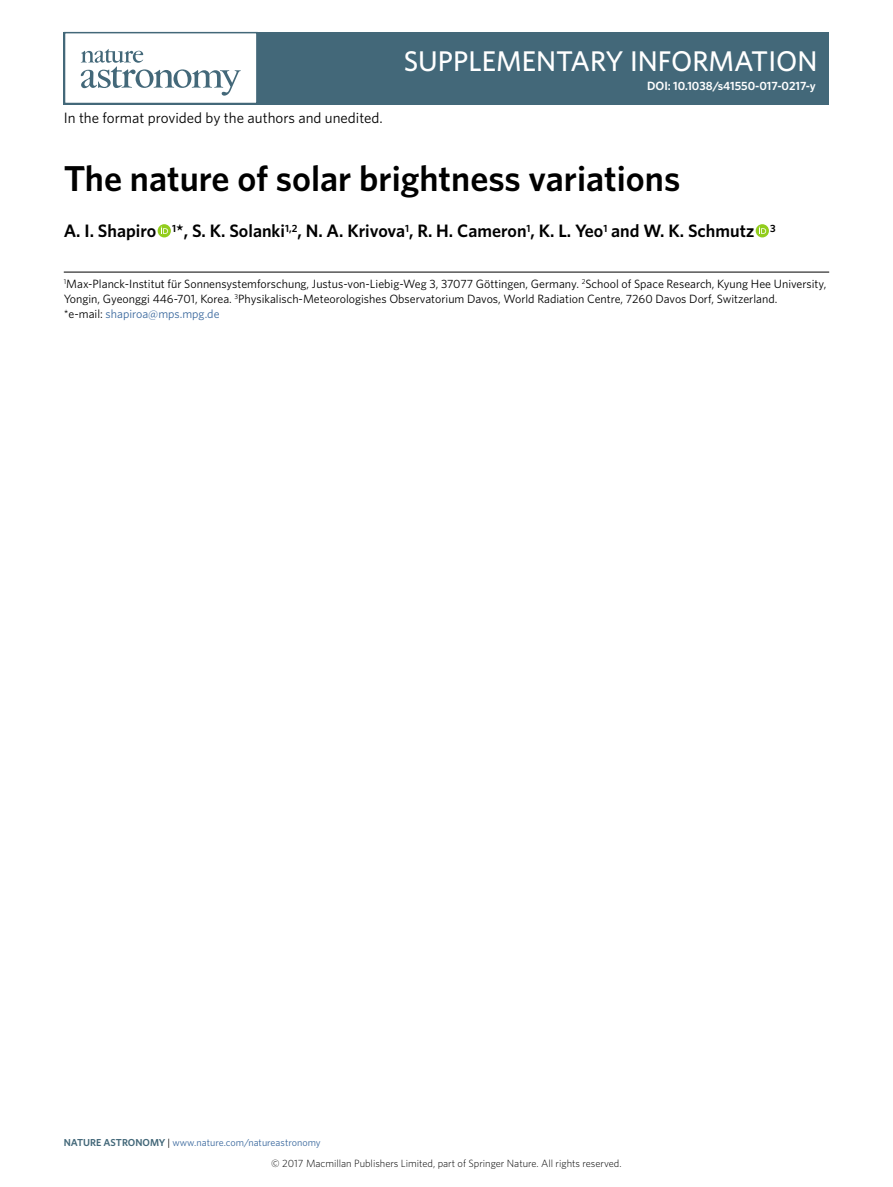
<style>
.page{position:relative;width:893px;height:1187px;background:#fff}
.page>*{position:absolute;margin:0;border:0;box-sizing:border-box;transform-origin:0 0}
.t1{font:600 36px "Whitney";color:#000}
.t2{font:500 30px "Whitney";color:#fff}
.t3{font:500 28.5px "Whitney";color:#fff}
.t4{font:600 18px "Whitney";color:#000}
.t5{font:15px "Whitney";color:#000}
.t6{font:12px/15px "Whitney";color:#000}
.t7{font:600 12px "Whitney";color:#fff}
.t8{font:300 10.5px "Whitney";color:#000}
.t9{font:10.2px "Whitney";color:#3b699e}
.s1{color:#3b699e}
.s2{font-weight:600;color:#436879}
.s3{color:#000}
</style>
<div class="page">
<div style="left:64px;top:32px;width:765px;height:72px;background:#436879"></div>
<div style="left:64px;top:32px;width:194px;height:72px;background:#fff;border:2px solid #436879"></div>
<svg style="left:81px;top:49px;width:160px;height:47px"></svg>
<hr style="left:64px;top:272px;width:765px;height:1px;background:#000">
<svg style="left:158px;top:224px;width:13px;height:13px"></svg>
<svg style="left:161px;top:226px;width:7px;height:8px"></svg>
<div style="left:756px;top:224px;width:13px;height:13px;background:#92cd1d;border-radius:50%"></div>
<svg style="left:759px;top:226px;width:7px;height:8px"></svg>
<p class="t5" style="left:64px;top:108px;width:321px">In the format provided by the authors and unedited.</p>
<h2 class="t2" style="left:705px;top:39px;width:114px">LETTERS</h2>
<p class="t7" style="left:647px;top:78px;width:170px">DOI: 10.1038/s41550-017-0217-y</p>
<h3 class="t3" style="left:404px;top:43px;width:415px">SUPPLEMENTARY INFORMATION</h3>
<h1 class="t1" style="left:64px;top:154px;width:618px">The nature of solar brightness variations</h1>
<h3 class="t4" style="left:64px;top:219px;width:714px">A. I. Shapiro <sup>1</sup>*, S. K. Solanki<sup>1,2</sup>, N. A. Krivova<sup>1</sup>, R. H. Cameron<sup>1</sup>, K. L. Yeo<sup>1</sup> and W. K. Schmutz <sup>3</sup></h3>
<p class="t6" style="left:64px;top:276px;width:764px"><sup>1</sup>Max-Planck-Institut für Sonnensystemforschung, Justus-von-Liebig-Weg 3, 37077 Göttingen, Germany. <sup>2</sup>School of Space Research, Kyung Hee University,<br>Yongin, Gyeonggi 446-701, Korea. <sup>3</sup>Physikalisch-Meteorologishes Observatorium Davos, World Radiation Centre, 7260 Davos Dorf, Switzerland.<br>*e-mail: <span class="s1">shapiroa@mps.mpg.de</span></p>
<p class="t9" style="left:64px;top:1135px;width:258px"><span class="s2">Nature Astronomy</span> <span class="s3">|</span> www.nature.com/natureastronomy</p>
<p class="t8" style="left:271px;top:1156px;width:352px">© 2017 Macmillan Publishers Limited, part of Springer Nature. All rights reserved.</p>
</div>
